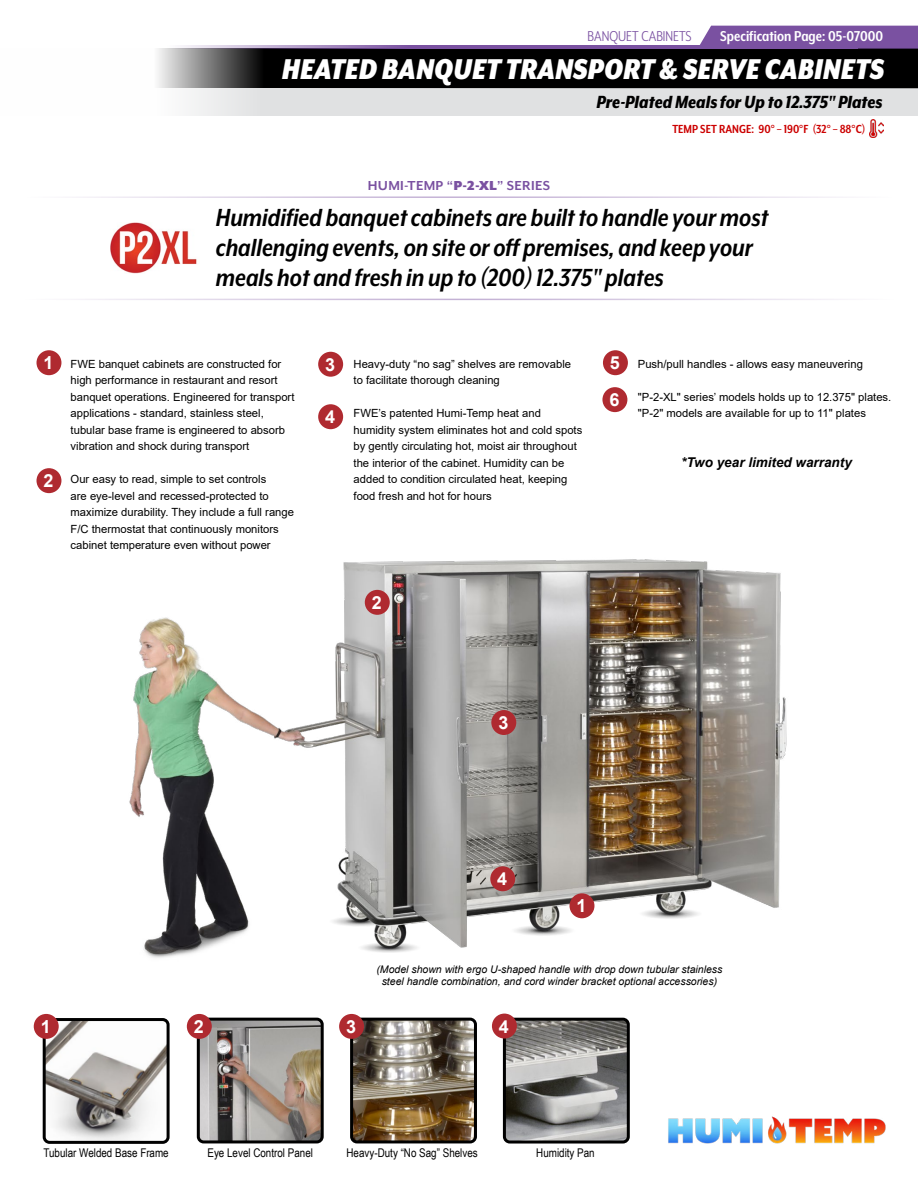
<style>
.page{position:relative;width:918px;height:1188px;background:#fff}
.page>*{position:absolute;margin:0;border:0;box-sizing:border-box;transform-origin:0 0}
.t1{font:italic 900 33px "Mr Eaves XL Mod Nar OT";color:#fff}
.t2{font:italic 700 28.5px/30px "Mr Eaves XL Mod Nar OT";color:#000}
.t3{font:italic 800 20.25px "Mr Eaves XL Mod Nar OT";color:#000}
.t4{font:700 18px/36.9px "Arial";color:#fff}
.t5{font:700 16.5px "Mr Eaves XL Mod Nar OT";color:#fff}
.t6{font:16.5px "Mr Eaves XL Mod Nar OT";color:#7a51a1}
.t7{font:700 15px "Mr Eaves XL Mod OT";letter-spacing:.02em;color:#7a51a1}
.t8{font:700 13.5px "Mr Eaves XL Mod Nar OT";color:#c00}
.t9{font:italic 700 13.5px "Arial";color:#000}
.t10{font:12px "Arial Narrow";color:#000}
.t11{font:11.25px/16.5px "Arial";color:#000}
.t12{font:italic 10.5px/11.7px "Arial";color:#000;text-align:center}
.s1{font-weight:900}
</style>
<div class="page">
<img style="left:129px;top:559px;width:658px;height:399px">
<div style="left:37px;top:350px;width:24px;height:25px;background:#af2a30;border-radius:50%"></div>
<div style="left:37px;top:468px;width:24px;height:25px;background:#af2a30;border-radius:50%"></div>
<div style="left:318px;top:352px;width:25px;height:25px;background:#af2a30;border-radius:50%"></div>
<div style="left:318px;top:404px;width:25px;height:25px;background:#af2a30;border-radius:50%"></div>
<div style="left:490px;top:866px;width:25px;height:25px;background:#af2a30;border-radius:50%"></div>
<div style="left:603px;top:350px;width:25px;height:25px;background:#af2a30;border-radius:50%"></div>
<div style="left:602px;top:387px;width:25px;height:25px;background:#af2a30;border-radius:50%"></div>
<div style="left:570px;top:893px;width:24px;height:25px;background:#af2a30;border-radius:50%"></div>
<div style="left:365px;top:590px;width:25px;height:25px;background:#af2a30;border-radius:50%"></div>
<div style="left:491px;top:710px;width:25px;height:25px;background:#af2a30;border-radius:50%"></div>
<div style="left:0;top:88px;width:918px;height:28px;background:linear-gradient(to right,#f6f7f7,#d7d8da)"></div>
<svg style="left:158px;top:49px;width:760px;height:39px;background:#111"></svg>
<div style="left:700px;top:26px;width:218px;height:23px;background:#7a51a1"></div>
<svg style="left:167px;top:45px;width:691px;height:4px;background:#8967a9"></svg>
<hr style="left:278px;top:87px;width:640px;height:1px;background:#000">
<img style="left:869px;top:119px;width:14px;height:19px">
<svg style="left:74px;top:196px;width:771px;height:105px"></svg>
<img style="left:668px;top:1116px;width:218px;height:28px">
<img style="left:198px;top:1022px;width:122px;height:120px">
<div style="left:197px;top:1018px;width:127px;height:125px;border:3px solid #000;border-radius:5px"></div>
<img style="left:354px;top:1022px;width:119px;height:117px">
<div style="left:350px;top:1018px;width:127px;height:125px;border:3px solid #000;border-radius:5px"></div>
<img style="left:507px;top:1022px;width:119px;height:118px">
<div style="left:503px;top:1018px;width:127px;height:126px;border:3px solid #000;border-radius:5px"></div>
<div style="left:339px;top:1014px;width:25px;height:25px;background:#af2a30;border-radius:50%"></div>
<div style="left:492px;top:1014px;width:25px;height:25px;background:#af2a30;border-radius:50%"></div>
<img style="left:47px;top:1022px;width:119px;height:118px">
<div style="left:43px;top:1018px;width:127px;height:126px;border:3px solid #000;border-radius:5px"></div>
<div style="left:34px;top:1014px;width:25px;height:25px;background:#af2a30;border-radius:50%"></div>
<div style="left:187px;top:1014px;width:25px;height:25px;background:#af2a30;border-radius:50%"></div>
<h3 class="t6" style="left:588px;top:28px;width:106px">BANQUET CABINETS</h3>
<h3 class="t5" style="left:720px;top:28px;width:165px">Specification Page: 05-07000</h3>
<h1 class="t1" style="left:282px;top:52px;width:604px">HEATED BANQUET TRANSPORT &amp; SERVE CABINETS</h1>
<h3 class="t3" style="left:596px;top:92px;width:288px">Pre-Plated Meals for Up to 12.375" Plates</h3>
<p class="t8" style="left:673px;top:122px;width:194px">TEMP SET RANGE: 90° – 190°F (32° – 88°C)</p>
<h3 class="t7" style="left:368px;top:178px;width:184px">HUMI-TEMP “<span class="s1">P-2-XL</span>” SERIES</h3>
<h2 class="t2" style="left:216px;top:202px;width:554px">Humidified banquet cabinets are built to handle your most challenging events, on site or off premises, and keep your meals hot and fresh in up to (200) 12.375" plates</h2>
<h3 class="t4" style="left:43px;top:345px;width:12px">1</h3>
<h3 class="t4" style="left:43px;top:463px;width:12px">2</h3>
<p class="t11" style="left:71px;top:355px;width:225px">FWE banquet cabinets are constructed for high performance in restaurant and resort banquet operations. Engineered for transport applications - standard, stainless steel, tubular base frame is engineered to absorb vibration and shock during transport</p>
<p class="t11" style="left:71px;top:471px;width:225px">Our easy to read, simple to set controls<br>are eye-level and recessed-protected to maximize durability. They include a full range F/C thermostat that continuously monitors cabinet temperature even without power</p>
<h3 class="t4" style="left:325px;top:346px;width:12px">3</h3>
<h3 class="t4" style="left:325px;top:399px;width:12px">4</h3>
<p class="t11" style="left:354px;top:356px;width:219px">Heavy-duty “no sag” shelves are removable to facilitate thorough cleaning</p>
<p class="t11" style="left:354px;top:405px;width:230px">FWE’s patented Humi-Temp heat and humidity system eliminates hot and cold spots by gently circulating hot, moist air throughout the interior of the cabinet. Humidity can be added to condition circulated heat, keeping food fresh and hot for hours</p>
<h3 class="t4" style="left:609px;top:345px;width:12px">5<br>6</h3>
<p class="t11" style="left:638px;top:356px;width:227px">Push/pull handles - allows easy maneuvering</p>
<p class="t11" style="left:638px;top:389px;width:255px">"P-2-XL" series’ models holds up to 12.375" plates. "P-2" models are available for up to 11" plates</p>
<p class="t9" style="left:681px;top:453px;width:172px">*Two year limited warranty</p>
<h3 class="t4" style="left:372px;top:584px;width:12px">2</h3>
<h3 class="t4" style="left:498px;top:705px;width:12px">3</h3>
<h3 class="t4" style="left:41px;top:1008px;width:12px">1</h3>
<h3 class="t4" style="left:194px;top:1008px;width:12px">2</h3>
<h3 class="t4" style="left:497px;top:861px;width:12px">4</h3>
<h3 class="t4" style="left:577px;top:888px;width:12px">1</h3>
<p class="t12" style="left:376px;top:964px;width:348px">(Model shown with ergo U-shaped handle with drop down tubular stainless steel handle combination, and cord winder bracket optional accessories)</p>
<h3 class="t4" style="left:346px;top:1008px;width:12px">3</h3>
<h3 class="t4" style="left:499px;top:1008px;width:12px">4</h3>
<p class="t10" style="left:44px;top:1144px;width:127px">Tubular Welded Base Frame</p>
<p class="t10" style="left:207px;top:1144px;width:107px">Eye Level Control Panel</p>
<p class="t10" style="left:347px;top:1144px;width:133px">Heavy-Duty “No Sag” Shelves</p>
<p class="t10" style="left:536px;top:1144px;width:60px">Humidity Pan</p>
</div>
